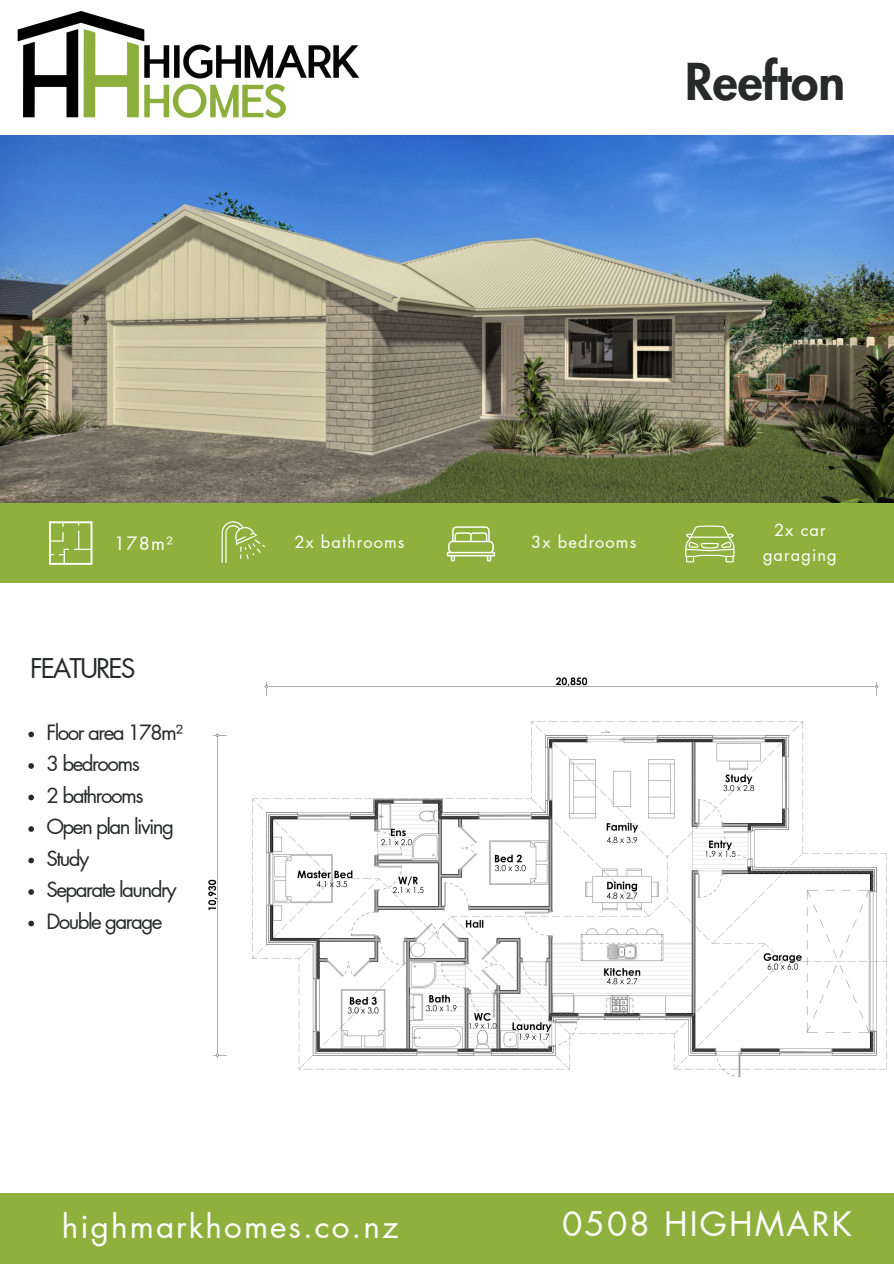
<style>
.page{position:relative;width:894px;height:1264px;background:#fff}
.page>*{position:absolute;margin:0;border:0;box-sizing:border-box;transform-origin:0 0}
.t1{font:800 49.65px "Futura LT Pro";color:#282a29}
.t2{font:33px "Futura LT Pro";letter-spacing:.065em;color:#fff}
.t3{font:31.5px "Futura LT Pro";letter-spacing:.065em;color:#fff}
.t4{font:26.55px "Futura LT Pro";letter-spacing:-.075em;color:#282a29}
.t5{font:20.55px/31.5px "Futura LT Pro";letter-spacing:-.075em;color:#282a29}
.t6{font:18px "Futura LT Pro";letter-spacing:.065em;color:#fff}
.t7{font:16.5px/24.8px "Futura LT Pro";letter-spacing:.065em;color:#fff;text-align:center}
</style>
<div class="page">
<img style="left:0;top:136px;width:893px;height:367px">
<div style="left:0;top:503px;width:893px;height:79px;background:#8eb13e"></div>
<img style="left:208px;top:677px;width:679px;height:401px">
<div style="left:0;top:1193px;width:893px;height:70px;background:#8eb13e"></div>
<svg style="left:221px;top:521px;width:44px;height:42px;background:#9ebc59"></svg>
<svg style="left:446px;top:526px;width:49px;height:35px;background:#aac46e"></svg>
<svg style="left:685px;top:525px;width:49px;height:37px;background:#a7c26a"></svg>
<svg style="left:49px;top:521px;width:43px;height:44px;background:#a6c167"></svg>
<img style="left:17px;top:11px;width:343px;height:107px">
<svg style="left:28px;top:731px;width:6px;height:6px"></svg>
<svg style="left:28px;top:763px;width:6px;height:5px"></svg>
<svg style="left:28px;top:794px;width:6px;height:6px"></svg>
<svg style="left:28px;top:826px;width:6px;height:5px"></svg>
<svg style="left:28px;top:857px;width:6px;height:6px"></svg>
<svg style="left:28px;top:889px;width:6px;height:5px"></svg>
<svg style="left:28px;top:920px;width:6px;height:6px"></svg>
<p class="t1" style="left:685px;top:59px;width:161px">Reefton</p>
<h4 class="t6" style="left:114px;top:534px;width:60px">178m²</h4>
<p class="t7" style="left:294px;top:530px;width:112px">2x bathrooms</p>
<p class="t7" style="left:531px;top:530px;width:106px">3x bedrooms</p>
<p class="t7" style="left:762px;top:518px;width:75px">2x car garaging</p>
<p class="t4" style="left:30px;top:655px;width:107px">FEATURES</p>
<p class="t5" style="left:46px;top:717px;width:138px">Floor area 178m²<br>3 bedrooms<br>2 bathrooms<br>Open plan living<br>Study<br>Separate laundry<br>Double garage</p>
<p class="t3" style="left:62px;top:1211px;width:338px">highmarkhomes.co.nz</p>
<p class="t2" style="left:562px;top:1208px;width:291px">0508 HIGHMARK</p>
</div>
